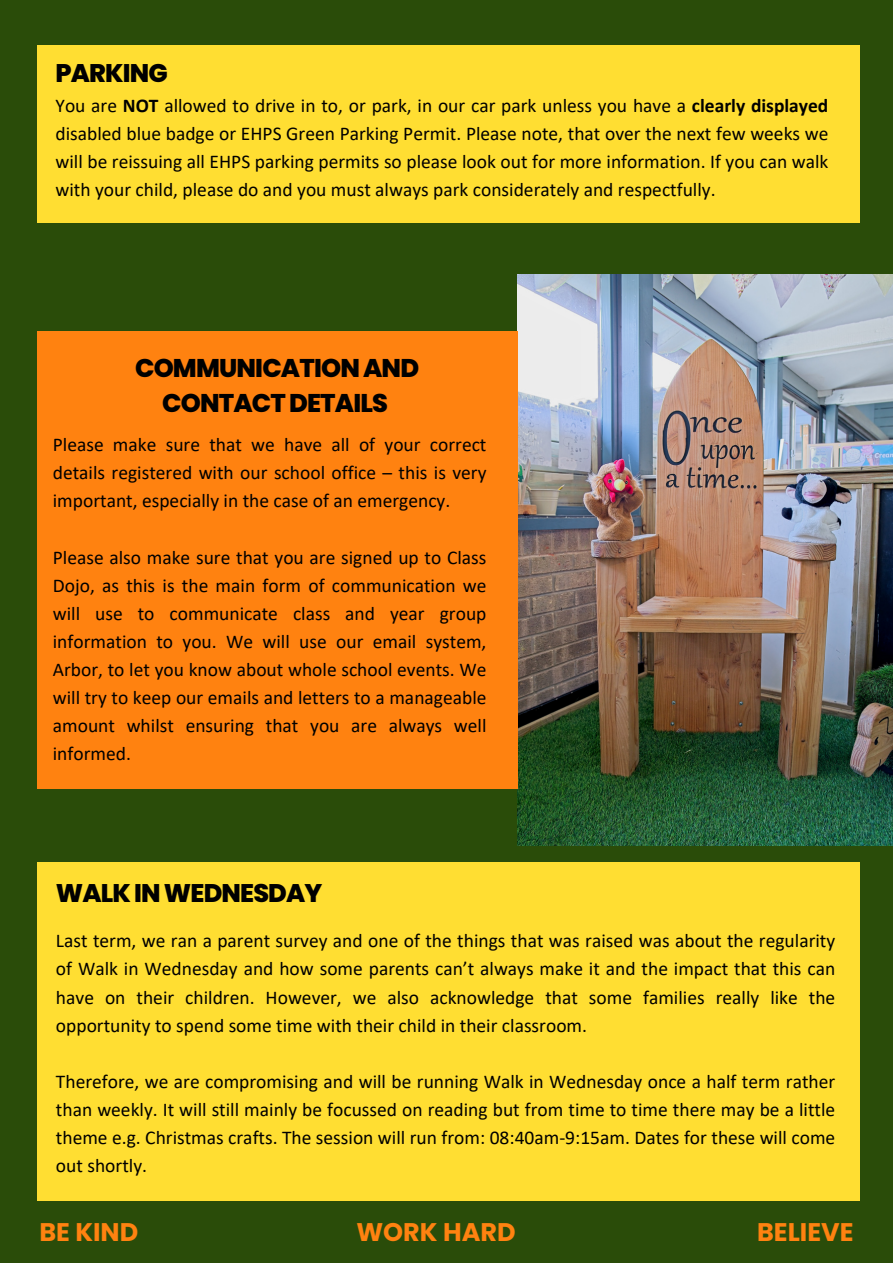
<style>
.page{position:relative;width:893px;height:1264px;background:#fff}
.page>*{position:absolute;margin:0;border:0;box-sizing:border-box;transform-origin:0 0}
.t1{font:800 25.65px/34.8px "Poppins";letter-spacing:-.035em;color:#000;text-align:center}
.t2{font:800 25.5px "Poppins";letter-spacing:-.035em;color:#000}
.t3{font:700 25.5px "Poppins";color:#ff8210}
.t4{font:19.5px/28px "Calibri";color:#000;text-align:justify}
.s1{font-weight:700}
</style>
<div class="page">
<div style="left:0;top:0;width:892px;height:1262px;background:#2a4c09"></div>
<img style="left:517px;top:275px;width:375px;height:570px">
<div style="left:37px;top:45px;width:822px;height:178px;background:#ffde32"></div>
<div style="left:37px;top:862px;width:822px;height:338px;background:#ffde32"></div>
<div style="left:37px;top:331px;width:480px;height:457px;background:#ff8210"></div>
<p class="t2" style="left:56px;top:55px;width:114px">PARKING</p>
<p class="t4" style="left:56px;top:93px;width:774px">You are <span class="s1">NOT</span> allowed to drive in to, or park, in our car park unless you have a <span class="s1">clearly displayed </span>disabled blue badge or EHPS Green Parking Permit. Please note, that over the next few weeks we will be reissuing all EHPS parking permits so please look out for more information. If you can walk with your child, please do and you must always park considerately and respectfully.</p>
<p class="t1" style="left:135px;top:350px;width:285px">COMMUNICATION AND<br>CONTACT DETAILS</p>
<p class="t4" style="left:53px;top:432px;width:435px">Please make sure that we have all of your correct details registered with our school office – this is very important, especially in the case of an emergency.</p>
<p class="t4" style="left:53px;top:544px;width:435px">Please also make sure that you are signed up to Class Dojo, as this is the main form of communication we will use to communicate class and year group information to you. We will use our email system, Arbor, to let you know about whole school events. We will try to keep our emails and letters to a manageable amount whilst ensuring that you are always well informed.</p>
<p class="t2" style="left:56px;top:875px;width:268px">WALK IN WEDNESDAY</p>
<p class="t4" style="left:56px;top:928px;width:780px">Last term, we ran a parent survey and one of the things that was raised was about the regularity of Walk in Wednesday and how some parents can’t always make it and the impact that this can have on their children. However, we also acknowledge that some families really like the opportunity to spend some time with their child in their classroom.</p>
<p class="t4" style="left:56px;top:1068px;width:780px">Therefore, we are compromising and will be running Walk in Wednesday once a half term rather than weekly. It will still mainly be focussed on reading but from time to time there may be a little theme e.g. Christmas crafts. The session will run from: 08:40am-9:15am. Dates for these will come out shortly.</p>
<p class="t3" style="left:39px;top:1213px;width:100px">BE KIND</p>
<p class="t3" style="left:356px;top:1213px;width:161px">WORK HARD</p>
<p class="t3" style="left:757px;top:1213px;width:98px">BELIEVE</p>
</div>
